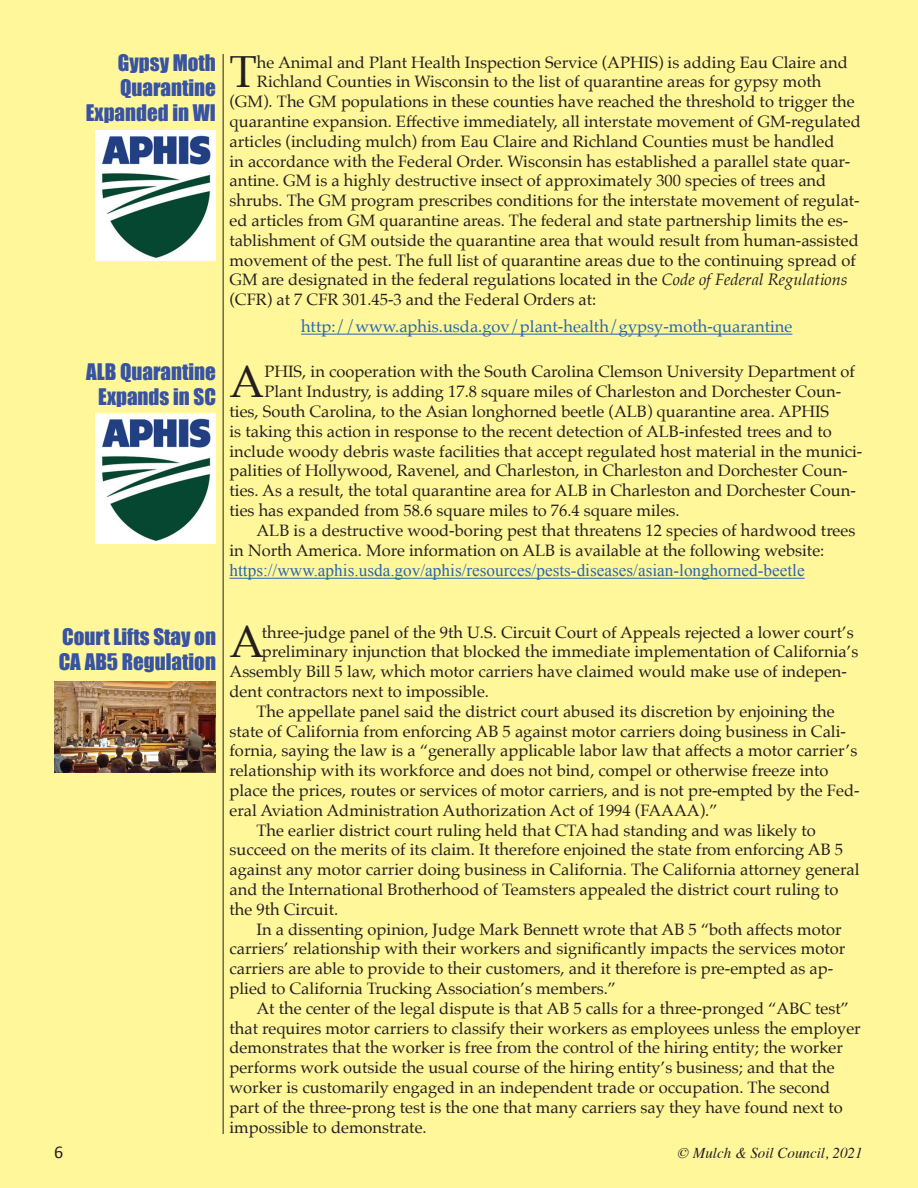
<style>
.page{position:relative;width:918px;height:1188px;background:#fff}
.page>*{position:absolute;margin:0;border:0;box-sizing:border-box;transform-origin:0 0}
.t1{font:44.85px "Palatino";color:#231f20}
.t2{font:21px/25.2px "Impact";color:#3853a3;text-align:right}
.t3{font:17.25px "Times New Roman";color:#2865b1}
.t4{font:16.5px "Palatino";color:#231f20}
.t5{font:16.5px "Palatino";color:#2865b1}
.t6{font:italic 15px "Times";color:#231f20}
.t7{font:15px "Palatino";color:#231f20}
.s1{font-style:italic}
</style>
<div class="page">
<div style="left:0;top:0;width:917px;height:1188px;background:#fff79a"></div>
<hr style="left:917px;top:0;width:1px;height:1188px;background:#fff79a">
<hr style="left:223px;top:54px;width:1px;height:1080px;background:#231f20">
<hr style="left:301px;top:334px;width:491px;height:1px;background:#2865b1">
<hr style="left:230px;top:578px;width:575px;height:1px;background:#2865b1">
<img style="left:55px;top:681px;width:161px;height:91px">
<img style="left:95px;top:131px;width:121px;height:129px">
<img style="left:95px;top:414px;width:121px;height:129px">
<p class="t2" style="left:86px;top:50px;width:132px">Gypsy Moth<br>Quarantine<br>Expanded in WI</p>
<p class="t2" style="left:86px;top:359px;width:131px;text-align:center">ALB Quarantine<br>Expands in SC</p>
<h1 class="t1" style="left:230px;top:35px;width:29px">T</h1>
<p class="t4" style="left:257px;top:48px;width:592px">he Animal and Plant Health Inspection Service (APHIS) is adding Eau Claire and</p>
<p class="t4" style="left:257px;top:68px;width:566px">Richland Counties in Wisconsin to the list of quarantine areas for gypsy moth</p>
<p class="t4" style="left:229px;top:88px;width:627px">(GM)<span class="s1">.</span> The GM populations in these counties have reached the threshold to trigger the</p>
<p class="t4" style="left:229px;top:108px;width:633px">quarantine expansion. Effective immediately, all interstate movement of GM-regulated</p>
<p class="t4" style="left:229px;top:127px;width:606px">articles (including mulch) from Eau Claire and Richland Counties must be handled</p>
<p class="t4" style="left:229px;top:147px;width:622px">in accordance with the Federal Order. Wisconsin has established a parallel state quar-</p>
<p class="t4" style="left:229px;top:167px;width:598px">antine. GM is a highly destructive insect of approximately 300 species of trees and</p>
<p class="t4" style="left:229px;top:187px;width:632px">shrubs. The GM program prescribes conditions for the interstate movement of regulat-</p>
<p class="t4" style="left:229px;top:207px;width:620px">ed articles from GM quarantine areas. The federal and state partnership limits the es-</p>
<p class="t4" style="left:229px;top:226px;width:631px">tablishment of GM outside the quarantine area that would result from human-assisted</p>
<p class="t4" style="left:229px;top:246px;width:628px">movement of the pest. The full list of quarantine areas due to the continuing spread of</p>
<p class="t4" style="left:229px;top:266px;width:620px">GM are designated in the federal regulations located in the <span class="s1">Code of Federal Regulations</span></p>
<p class="t4" style="left:229px;top:286px;width:368px">(CFR) at 7 CFR 301.45-3 and the Federal Orders at:</p>
<p class="t5" style="left:301px;top:313px;width:493px">http://www.aphis.usda.gov/plant-health/gypsy-moth-quarantine</p>
<h1 class="t1" style="left:230px;top:345px;width:36px">A</h1>
<p class="t4" style="left:264px;top:358px;width:592px">PHIS, in cooperation with the South Carolina Clemson University Department of</p>
<p class="t4" style="left:264px;top:378px;width:578px">Plant Industry, is adding 17.8 square miles of Charleston and Dorchester Coun-</p>
<p class="t4" style="left:229px;top:398px;width:601px">ties, South Carolina, to the Asian longhorned beetle (ALB) quarantine area. APHIS</p>
<p class="t4" style="left:229px;top:418px;width:604px">is taking this action in response to the recent detection of ALB-infested trees and to</p>
<p class="t4" style="left:229px;top:437px;width:634px">include woody debris waste facilities that accept regulated host material in the munici-</p>
<p class="t4" style="left:229px;top:457px;width:620px">palities of Hollywood, Ravenel, and Charleston, in Charleston and Dorchester Coun-</p>
<p class="t4" style="left:229px;top:477px;width:628px">ties. As a result, the total quarantine area for ALB in Charleston and Dorchester Coun-</p>
<p class="t4" style="left:229px;top:497px;width:452px">ties has expanded from 58.6 square miles to 76.4 square miles.</p>
<p class="t4" style="left:256px;top:517px;width:600px">ALB is a destructive wood-boring pest that threatens 12 species of hardwood trees</p>
<p class="t4" style="left:229px;top:536px;width:596px">in North America. More information on ALB is available at the following website:</p>
<p class="t3" style="left:230px;top:559px;width:577px">https://www.aphis.usda.gov/aphis/resources/pests-diseases/asian-longhorned-beetle</p>
<p class="t2" style="left:59px;top:624px;width:159px;text-align:left">Court Lifts Stay on<br>CA AB5 Regulation</p>
<h1 class="t1" style="left:230px;top:605px;width:36px">A</h1>
<p class="t4" style="left:262px;top:618px;width:593px">three-judge panel of the 9th U.S. Circuit Court of Appeals rejected a lower court’s</p>
<p class="t4" style="left:262px;top:638px;width:598px">preliminary injunction that blocked the immediate implementation of California’s</p>
<p class="t4" style="left:229px;top:658px;width:619px">Assembly Bill 5 law, which motor carriers have claimed would make use of indepen-</p>
<p class="t4" style="left:229px;top:678px;width:261px">dent contractors next to impossible.</p>
<p class="t4" style="left:256px;top:697px;width:580px">The appellate panel said the district court abused its discretion by enjoining the</p>
<p class="t4" style="left:229px;top:717px;width:618px">state of California from enforcing AB 5 against motor carriers doing business in Cali-</p>
<p class="t4" style="left:229px;top:737px;width:629px">fornia, saying the law is a “generally applicable labor law that affects a motor carrier’s</p>
<p class="t4" style="left:229px;top:757px;width:600px">relationship with its workforce and does not bind, compel or otherwise freeze into</p>
<p class="t4" style="left:229px;top:777px;width:632px">place the prices, routes or services of motor carriers, and is not pre-empted by the Fed-</p>
<p class="t4" style="left:229px;top:796px;width:490px">eral Aviation Administration Authorization Act of 1994 (FAAAA).”</p>
<p class="t4" style="left:256px;top:816px;width:561px">The earlier district court ruling held that CTA had standing and was likely to</p>
<p class="t4" style="left:229px;top:836px;width:615px">succeed on the merits of its claim. It therefore enjoined the state from enforcing AB 5</p>
<p class="t4" style="left:229px;top:856px;width:632px">against any motor carrier doing business in California. The California attorney general</p>
<p class="t4" style="left:229px;top:876px;width:611px">and the International Brotherhood of Teamsters appealed the district court ruling to</p>
<p class="t4" style="left:229px;top:895px;width:110px">the 9th Circuit.</p>
<p class="t4" style="left:256px;top:915px;width:587px">In a dissenting opinion, Judge Mark Bennett wrote that AB 5 “both affects motor</p>
<p class="t4" style="left:229px;top:935px;width:617px">carriers’ relationship with their workers and significantly impacts the services motor</p>
<p class="t4" style="left:229px;top:955px;width:605px">carriers are able to provide to their customers, and it therefore is pre-empted as ap-</p>
<p class="t4" style="left:229px;top:975px;width:388px">plied to California Trucking Association’s members.”</p>
<p class="t4" style="left:256px;top:994px;width:594px">At the center of the legal dispute is that AB 5 calls for a three-pronged “ABC test”</p>
<p class="t4" style="left:229px;top:1014px;width:633px">that requires motor carriers to classify their workers as employees unless the employer</p>
<p class="t4" style="left:229px;top:1034px;width:615px">demonstrates that the worker is free from the control of the hiring entity; the worker</p>
<p class="t4" style="left:229px;top:1054px;width:607px">performs work outside the usual course of the hiring entity’s business; and that the</p>
<p class="t4" style="left:229px;top:1074px;width:602px">worker is customarily engaged in an independent trade or occupation. The second</p>
<p class="t4" style="left:229px;top:1093px;width:615px">part of the three-prong test is the one that many carriers say they have found next to</p>
<p class="t4" style="left:229px;top:1113px;width:199px">impossible to demonstrate.</p>
<p class="t7" style="left:54px;top:1141px;width:9px">6</p>
<p class="t7" style="left:667px;top:1141px;width:135px">© Mulch &amp; Soil Cou</p>
<p class="t7" style="left:848px;top:1141px;width:16px">05</p>
<p class="t6" style="left:678px;top:1140px;width:186px">© Mulch &amp; Soil Council, 2021</p>
</div>
